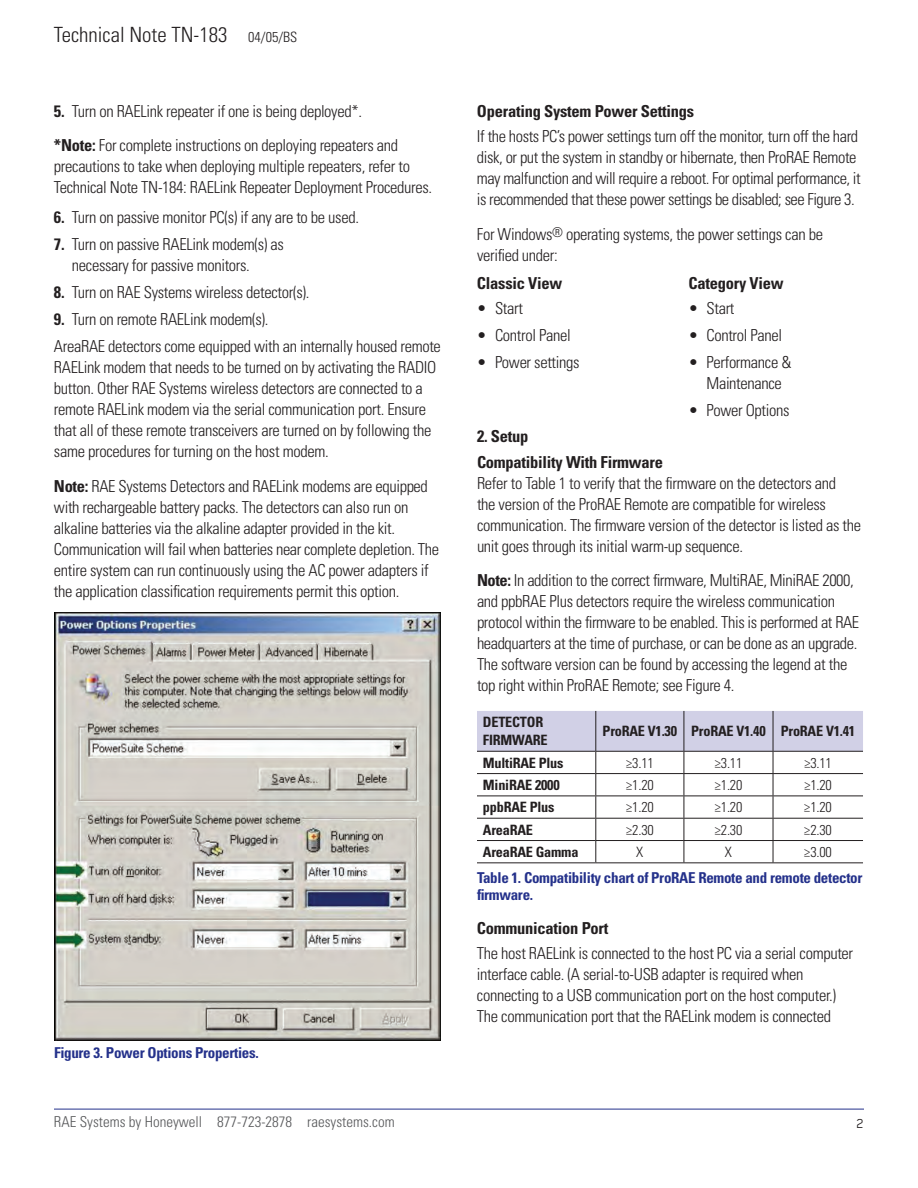
<style>
.page{position:relative;width:918px;height:1188px;background:#fff}
.page>*{position:absolute;margin:0;border:0;box-sizing:border-box;transform-origin:0 0}
.t1{font:300 condensed 21px "Univers LT Std";color:#231f20}
.body_copy{font:300 condensed 16.5px/21px "Univers LT Std";letter-spacing:-.02em;color:#231f20}
.body_bold{font:300 condensed 16.5px/21px "Univers LT Std";letter-spacing:-.02em;color:#231f20}
.heading_2{font:700 condensed 16.5px "Univers LT Std";letter-spacing:-.015em;color:#231f20}
.body_copy-2{font:700 condensed 15px/17.2px "Univers LT Std";letter-spacing:-.02em;color:#24318b}
.t2{font:300 condensed 15px "Univers LT Std";color:#57585a}
.t3{font:15px "Blender";color:#231f20}
.body_copy-3{font:700 condensed 14.25px/18px "Univers LT Std";letter-spacing:-.015em;color:#231f20}
.body_copy-4{font:300 condensed 14.25px "Univers LT Std";letter-spacing:-.015em;color:#231f20}
.s1{font-size:14.25px}
.s2{font-weight:700}
</style>
<div class="page">
<hr style="left:54px;top:1109px;width:810px;height:1px;background:#24318b">
<svg style="left:477px;top:711px;width:386px;height:151px"></svg>
<hr style="left:477px;top:862px;width:119px;height:1px;background:#231f20">
<hr style="left:596px;top:862px;width:88px;height:1px;background:#231f20">
<hr style="left:684px;top:862px;width:89px;height:1px;background:#231f20">
<hr style="left:773px;top:862px;width:90px;height:1px;background:#231f20">
<img style="left:54px;top:613px;width:387px;height:427px">
<p class="t1" style="left:54px;top:22px;width:245px">Technical Note TN-183 <span class="s1">04/05/BS</span></p>
<p class="body_copy" style="left:54px;top:101px;width:310px"><span class="s2">5.</span> Turn on RAELink repeater if one is being deployed*.</p>
<p class="body_bold" style="left:54px;top:135px;width:380px"><span class="s2">*Note:</span> For complete instructions on deploying repeaters and precautions to take when deploying multiple repeaters, refer to<br>Technical Note TN-184: RAELink Repeater Deployment Procedures.</p>
<p class="body_copy" style="left:54px;top:207px;width:307px"><span class="s2">6.</span> Turn on passive monitor PC(s) if any are to be used.</p>
<p class="body_copy" style="left:72px;top:234px;width:214px;text-indent:-18px"><span class="s2">7.</span> Turn on passive RAELink modem(s) as necessary for passive monitors.</p>
<p class="body_copy" style="left:54px;top:282px;width:257px"><span class="s2">8.</span> Turn on RAE Systems wireless detector(s).</p>
<p class="body_copy" style="left:54px;top:309px;width:216px"><span class="s2">9.</span> Turn on remote RAELink modem(s).</p>
<p class="body_copy" style="left:54px;top:336px;width:388px">AreaRAE detectors come equipped with an internally housed remote RAELink modem that needs to be turned on by activating the RADIO button. Other RAE Systems wireless detectors are connected to a remote RAELink modem via the serial communication port. Ensure that all of these remote transceivers are turned on by following the same procedures for turning on the host modem.</p>
<p class="body_copy" style="left:54px;top:476px;width:387px"><span class="s2">Note:</span> RAE Systems Detectors and RAELink modems are equipped with rechargeable battery packs. The detectors can also run on alkaline batteries via the alkaline adapter provided in the kit.<br>Communication will fail when batteries near complete depletion. The entire system can run continuously using the AC power adapters if the application classification requirements permit this option.</p>
<p class="body_copy-2" style="left:54px;top:1044px;width:206px">Figure 3. Power Options Properties.</p>
<p class="heading_2" style="left:477px;top:101px;width:219px">Operating System Power Settings</p>
<p class="body_copy" style="left:477px;top:126px;width:385px">If the hosts PC’s power settings turn off the monitor, turn off the hard disk, or put the system in standby or hibernate, then ProRAE Remote may malfunction and will require a reboot. For optimal performance, it is recommended that these power settings be disabled; see Figure 3.</p>
<p class="body_copy" style="left:477px;top:224px;width:348px">For Windows<sup>®</sup> operating systems, the power settings can be verified under:</p>
<p class="heading_2" style="left:477px;top:273px;width:87px">Classic View</p>
<p class="body_copy" style="left:477px;top:298px;width:48px">• Start</p>
<p class="body_copy" style="left:477px;top:325px;width:95px">• Control Panel</p>
<p class="body_copy" style="left:477px;top:352px;width:104px">• Power settings</p>
<p class="heading_2" style="left:688px;top:273px;width:97px">Category View</p>
<p class="body_copy" style="left:688px;top:298px;width:48px">• Start</p>
<p class="body_copy" style="left:688px;top:325px;width:95px">• Control Panel</p>
<p class="body_copy" style="left:688px;top:352px;width:104px;text-align:center">• Performance &amp;<br>Maintenance</p>
<p class="body_copy" style="left:688px;top:400px;width:103px">• Power Options</p>
<p class="heading_2" style="left:477px;top:426px;width:53px">2. Setup</p>
<p class="body_copy" style="left:477px;top:452px;width:386px"><span class="s2">Compatibility With Firmware<br></span>Refer to Table 1 to verify that the firmware on the detectors and<br>the version of the ProRAE Remote are compatible for wireless communication. The firmware version of the detector is listed as the unit goes through its initial warm-up sequence.</p>
<p class="body_copy" style="left:477px;top:570px;width:384px"><span class="s2">Note:</span> In addition to the correct firmware, MultiRAE, MiniRAE 2000, and ppbRAE Plus detectors require the wireless communication protocol within the firmware to be enabled. This is performed at RAE headquarters at the time of purchase, or can be done as an upgrade.<br>The software version can be found by accessing the legend at the top right within ProRAE Remote; see Figure 4.</p>
<p class="body_copy-3" style="left:483px;top:713px;width:66px">DETECTOR<br>FIRMWARE</p>
<p class="body_copy-3" style="left:603px;top:722px;width:76px">ProRAE V1.30</p>
<p class="body_copy-3" style="left:691px;top:722px;width:76px">ProRAE V1.40</p>
<p class="body_copy-3" style="left:781px;top:722px;width:76px">ProRAE V1.41</p>
<p class="body_copy-3" style="left:483px;top:753px;width:82px">MultiRAE Plus</p>
<p class="body_copy-4" style="left:626px;top:754px;width:29px">≥3.11</p>
<p class="body_copy-4" style="left:714px;top:754px;width:29px">≥3.11</p>
<p class="body_copy-4" style="left:804px;top:754px;width:29px">≥3.11</p>
<p class="body_copy-3" style="left:483px;top:776px;width:78px">MiniRAE 2000</p>
<p class="body_copy-4" style="left:626px;top:776px;width:29px">≥1.20</p>
<p class="body_copy-4" style="left:714px;top:776px;width:29px">≥1.20</p>
<p class="body_copy-4" style="left:804px;top:776px;width:29px">≥1.20</p>
<p class="body_copy-3" style="left:483px;top:798px;width:73px">ppbRAE Plus</p>
<p class="body_copy-4" style="left:626px;top:799px;width:29px">≥1.20</p>
<p class="body_copy-4" style="left:714px;top:799px;width:29px">≥1.20</p>
<p class="body_copy-4" style="left:804px;top:799px;width:29px">≥1.20</p>
<p class="body_copy-3" style="left:483px;top:820px;width:52px">AreaRAE</p>
<p class="body_copy-4" style="left:626px;top:821px;width:29px">≥2.30</p>
<p class="body_copy-4" style="left:714px;top:821px;width:29px">≥2.30</p>
<p class="body_copy-4" style="left:804px;top:821px;width:29px">≥2.30</p>
<p class="body_copy-3" style="left:483px;top:843px;width:97px">AreaRAE Gamma</p>
<p class="body_copy-4" style="left:636px;top:843px;width:9px">X</p>
<p class="body_copy-4" style="left:725px;top:843px;width:9px">X</p>
<p class="body_copy-4" style="left:804px;top:843px;width:29px">≥3.00</p>
<p class="body_copy-2" style="left:477px;top:869px;width:387px">Table 1. Compatibility chart of ProRAE Remote and remote detector firmware.</p>
<p class="heading_2" style="left:477px;top:918px;width:133px">Communication Port</p>
<p class="body_copy" style="left:477px;top:943px;width:378px">The host RAELink is connected to the host PC via a serial computer interface cable. (A serial-to-USB adapter is required when connecting to a USB communication port on the host computer.)<br>The communication port that the RAELink modem is connected</p>
<p class="t2" style="left:54px;top:1113px;width:342px">RAE Systems by Honeywell 877-723-2878 raesystems.com</p>
<p class="t3" style="left:856px;top:1115px;width:9px">2</p>
</div>
